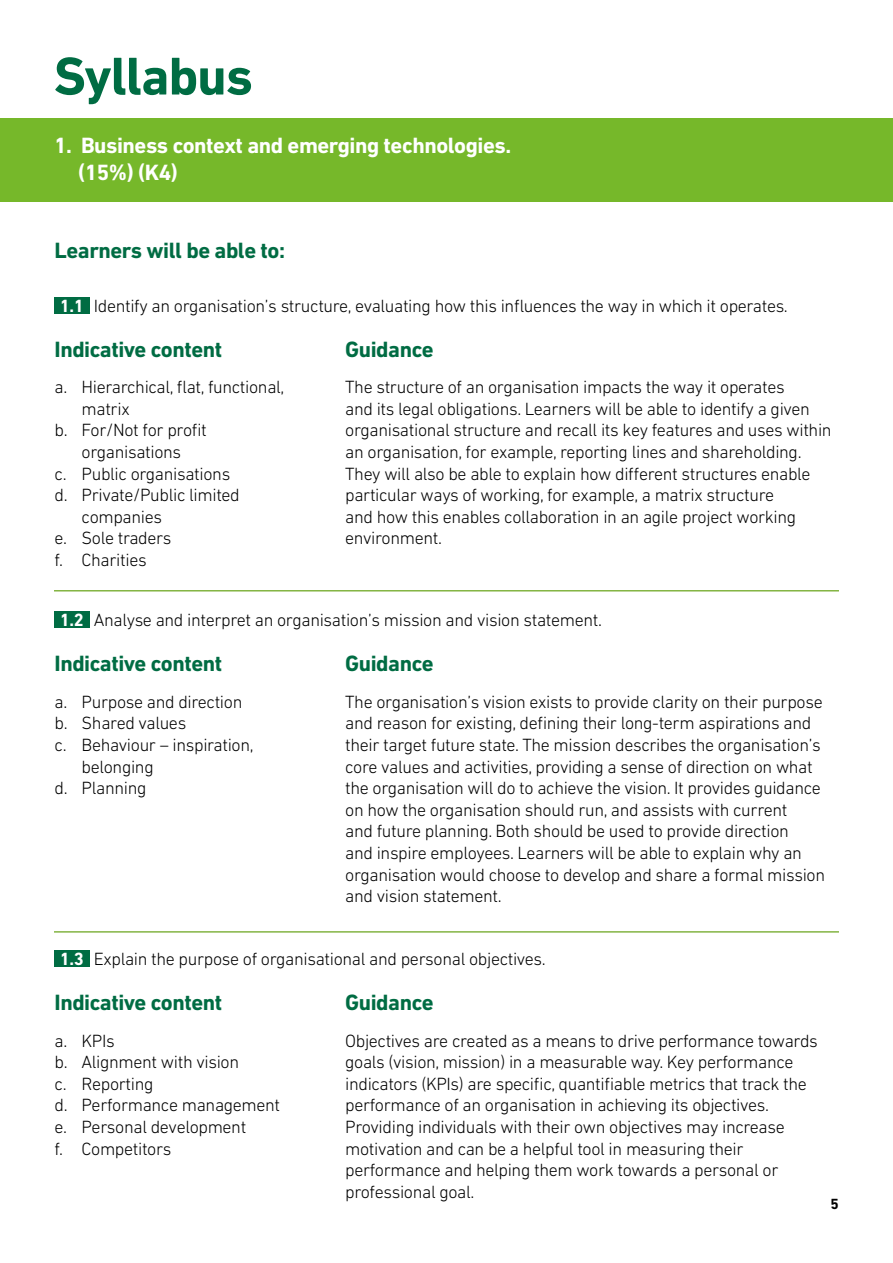
<style>
.page{position:relative;width:893px;height:1263px;background:#fff}
.page>*{position:absolute;margin:0;border:0;box-sizing:border-box;transform-origin:0 0}
.t1{font:700 54px "DIN Next LT Pro";letter-spacing:-.02em;color:#006c43}
.t2{font:700 22.5px "DIN Next LT Pro";letter-spacing:-.02em;color:#006c43}
.t3{font:700 22.5px/27px "DIN Next LT Pro";letter-spacing:-.02em;color:#fff}
.t4{font:300 18px/21.6px "DIN Next LT Pro";letter-spacing:-.02em;color:#000}
.t5{font:700 15px "DIN Next LT Pro";color:#000}
.s1{font-weight:700;color:#fff}
</style>
<div class="page">
<hr style="left:54px;top:590px;width:785px;height:1px;background:#84b443">
<div style="left:0;top:118px;width:893px;height:84px;background:#76b82a"></div>
<div style="left:55px;top:297px;width:35px;height:16px;background:#006c43"></div>
<div style="left:55px;top:611px;width:35px;height:17px;background:#006c43"></div>
<hr style="left:54px;top:931px;width:785px;height:2px;background:#84b443">
<div style="left:55px;top:950px;width:35px;height:17px;background:#006c43"></div>
<h1 class="t1" style="left:54px;top:45px;width:201px">Syllabus</h1>
<p class="t3" style="left:78px;top:132px;width:434px;text-indent:-24px">1. Business context and emerging technologies. (15%) (K4)</p>
<p class="t2" style="left:55px;top:237px;width:232px">Learners will be able to:</p>
<p class="t4" style="left:60px;top:295px;width:730px"><span class="s1">1.1</span> Identify an organisation’s structure, evaluating how this influences the way in which it operates.</p>
<p class="t2" style="left:55px;top:336px;width:169px">Indicative content</p>
<p class="t4" style="left:55px;top:376px;width:231px">a. Hierarchical, flat, functional,</p>
<p class="t4" style="left:82px;top:398px;width:50px">matrix</p>
<p class="t4" style="left:55px;top:419px;width:154px">b. For/Not for profit</p>
<p class="t4" style="left:82px;top:441px;width:101px">organisations</p>
<p class="t4" style="left:55px;top:462px;width:177px">c. Public organisations</p>
<p class="t4" style="left:55px;top:484px;width:187px">d. Private/Public limited</p>
<p class="t4" style="left:82px;top:506px;width:82px">companies</p>
<p class="t4" style="left:55px;top:527px;width:118px">e. Sole traders</p>
<p class="t4" style="left:55px;top:549px;width:94px">f. Charities</p>
<p class="t2" style="left:345px;top:336px;width:90px">Guidance</p>
<p class="t4" style="left:345px;top:376px;width:488px">The structure of an organisation impacts the way it operates<br>and its legal obligations. Learners will be able to identify a given organisational structure and recall its key features and uses within an organisation, for example, reporting lines and shareholding.<br>They will also be able to explain how different structures enable particular ways of working, for example, a matrix structure<br>and how this enables collaboration in an agile project working environment.</p>
<p class="t4" style="left:60px;top:609px;width:544px"><span class="s1">1.2</span> Analyse and interpret an organisation’s mission and vision statement.</p>
<p class="t2" style="left:55px;top:650px;width:169px">Indicative content</p>
<p class="t4" style="left:55px;top:691px;width:189px">a. Purpose and direction</p>
<p class="t4" style="left:55px;top:712px;width:133px">b. Shared values</p>
<p class="t4" style="left:55px;top:734px;width:201px">c. Behaviour – inspiration,</p>
<p class="t4" style="left:82px;top:755px;width:74px">belonging</p>
<p class="t4" style="left:55px;top:777px;width:93px">d. Planning</p>
<p class="t2" style="left:345px;top:650px;width:90px">Guidance</p>
<p class="t4" style="left:345px;top:691px;width:481px">The organisation’s vision exists to provide clarity on their purpose and reason for existing, defining their long-term aspirations and their target future state. The mission describes the organisation’s core values and activities, providing a sense of direction on what the organisation will do to achieve the vision. It provides guidance on how the organisation should run, and assists with current<br>and future planning. Both should be used to provide direction<br>and inspire employees. Learners will be able to explain why an organisation would choose to develop and share a formal mission and vision statement.</p>
<p class="t4" style="left:60px;top:948px;width:488px"><span class="s1">1.3</span> Explain the purpose of organisational and personal objectives.</p>
<p class="t2" style="left:55px;top:989px;width:169px">Indicative content</p>
<p class="t4" style="left:55px;top:1029px;width:227px">a. KPIs<br>b. Alignment with vision<br>c. Reporting<br>d. Performance management e. Personal development<br>f. Competitors</p>
<p class="t2" style="left:345px;top:989px;width:90px">Guidance</p>
<p class="t4" style="left:345px;top:1029px;width:474px">Objectives are created as a means to drive performance towards goals (vision, mission) in a measurable way. Key performance indicators (KPIs) are specific, quantifiable metrics that track the performance of an organisation in achieving its objectives.<br>Providing individuals with their own objectives may increase motivation and can be a helpful tool in measuring their performance and helping them work towards a personal or professional goal.</p>
<p class="t5" style="left:831px;top:1195px;width:10px">5</p>
</div>
